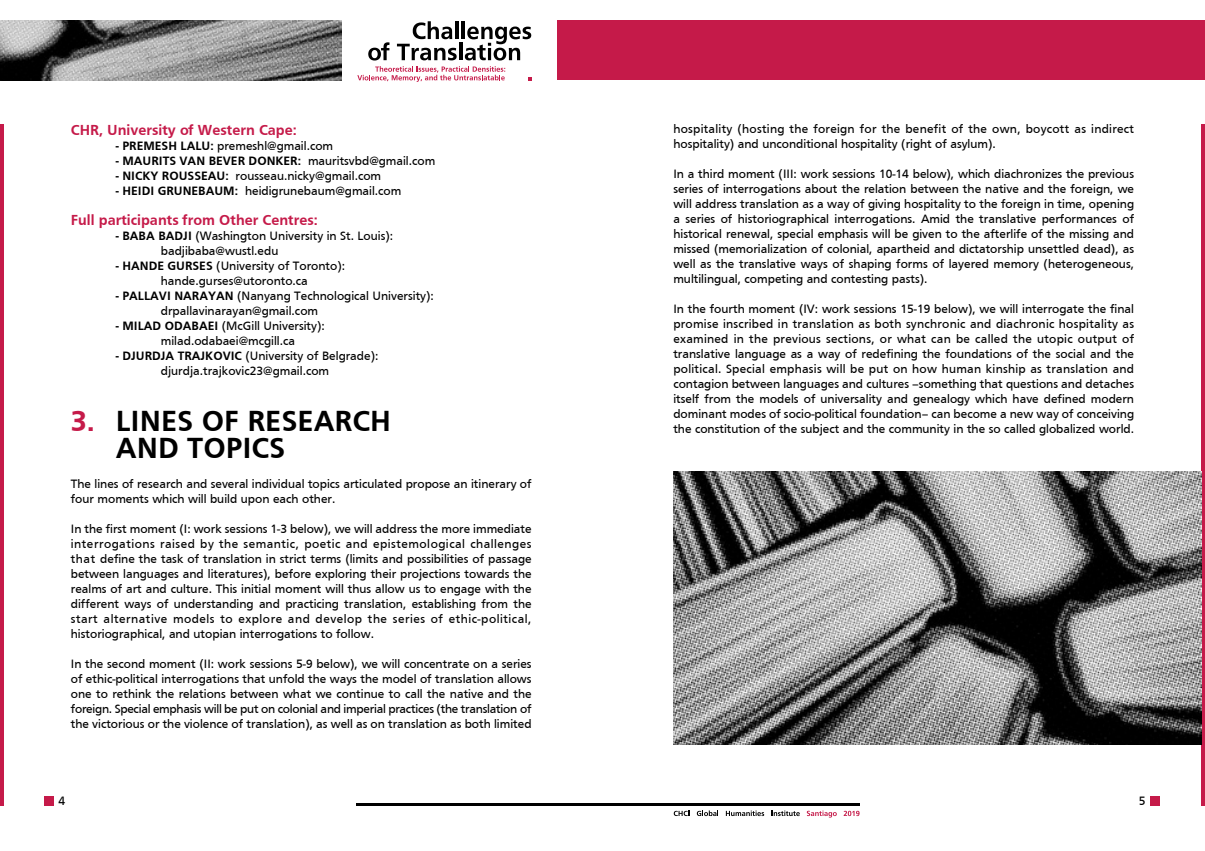
<style>
.page{position:relative;width:1205px;height:851px;background:#fff}
.page>*{position:absolute;margin:0;border:0;box-sizing:border-box;transform-origin:0 0}
.t1{font:700 30px "Frutiger";color:#000}
.t2{font:700 15px "Frutiger";color:#c51a49}
.t3{font:12.5px/15px "Frutiger";color:#000}
.t4{font:12.5px/15px "Frutiger";letter-spacing:.02em;color:#000}
.t5{font:700 12.5px "Frutiger";color:#000}
.s1{font-weight:700}
.s2{font-weight:400}
.s3{color:#c51a49}
</style>
<div class="page">
<div style="left:1150px;top:796px;width:10px;height:9px;background:#c51a49"></div>
<div style="left:45px;top:796px;width:9px;height:9px;background:#c51a49"></div>
<hr style="left:1201px;top:124px;width:4px;height:681px;background:#c51a49">
<hr style="left:0;top:124px;width:4px;height:681px;background:#c51a49">
<hr style="left:455px;top:21px;width:3px;height:18px;background:#000">
<hr style="left:462px;top:21px;width:3px;height:18px;background:#000">
<svg style="left:368px;top:42px;width:21px;height:18px"></svg>
<svg style="left:397px;top:21px;width:60px;height:39px"></svg>
<hr style="left:459px;top:42px;width:3px;height:18px;background:#000">
<svg style="left:465px;top:27px;width:66px;height:33px"></svg>
<svg style="left:357px;top:66px;width:148px;height:16px"></svg>
<svg style="left:674px;top:810px;width:15px;height:5px"></svg>
<svg style="left:697px;top:810px;width:21px;height:6px"></svg>
<svg style="left:726px;top:810px;width:38px;height:6px"></svg>
<svg style="left:771px;top:810px;width:29px;height:6px"></svg>
<svg style="left:807px;top:810px;width:30px;height:7px"></svg>
<svg style="left:844px;top:810px;width:15px;height:6px"></svg>
<hr style="left:356px;top:803px;width:503px;height:2px;background:#000">
<div style="left:557px;top:20px;width:648px;height:60px;background:#c51a49"></div>
<img style="left:0;top:20px;width:341px;height:60px">
<img style="left:673px;top:471px;width:528px;height:273px">
<p class="t2" style="left:71px;top:121px;width:227px">CHR, University of Western Cape:</p>
<p class="t3" style="left:116px;top:138px;width:219px"><span class="s1">- PREMESH LALU:</span> premeshl@gmail.com</p>
<p class="t5" style="left:116px;top:153px;width:321px">- MAURITS VAN BEVER DONKER: <span class="s2">mauritsvbd@gmail.com</span></p>
<p class="t3" style="left:116px;top:168px;width:267px"><span class="s1">- NICKY ROUSSEAU:</span> rousseau.nicky@gmail.com</p>
<p class="t3" style="left:116px;top:183px;width:287px"><span class="s1">- HEIDI GRUNEBAUM:</span> heidigrunebaum@gmail.com</p>
<p class="t2" style="left:71px;top:211px;width:248px">Full participants from Other Centres:</p>
<p class="t3" style="left:161px;top:228px;width:234px;text-indent:-45px"><span class="s1">- BABA BADJI</span> (Washington University in St. Louis): badjibaba@wustl.edu</p>
<p class="t3" style="left:161px;top:258px;width:186px;text-indent:-45px"><span class="s1">- HANDE GURSES</span> (University of Toronto): hande.gurses@utoronto.ca</p>
<p class="t3" style="left:161px;top:288px;width:274px;text-indent:-45px"><span class="s1">- PALLAVI NARAYAN</span> (Nanyang Technological University): drpallavinarayan@gmail.com</p>
<p class="t3" style="left:161px;top:318px;width:165px;text-indent:-45px"><span class="s1">- MILAD ODABAEI</span> (McGill University): milad.odabaei@mcgill.ca</p>
<p class="t3" style="left:116px;top:348px;width:264px;text-align:center"><span class="s1">- DJURDJA TRAJKOVIC</span> (University of Belgrade): djurdja.trajkovic23@gmail.com</p>
<h1 class="t1" style="left:71px;top:403px;width:322px"><span class="s3">3.</span> LINES OF RESEARCH</h1>
<h1 class="t1" style="left:116px;top:431px;width:171px">AND TOPICS</h1>
<p class="t3" style="left:71px;top:476px;width:462px">The lines of research and several individual topics articulated propose an itinerary of four moments which will build upon each other.</p>
<p class="t3" style="left:71px;top:521px;width:462px;text-align:justify">In the first moment (I: work sessions 1-3 below), we will address the more immediate interrogations raised by the semantic, poetic and epistemological challenges that define the task of translation in strict terms (limits and possibilities of passage between languages and literatures), before exploring their projections towards the realms of art and culture. This initial moment will thus allow us to engage with the different ways of understanding and practicing translation, establishing from the start alternative models to explore and develop the series of ethic-political, historiographical, and utopian interrogations to follow.</p>
<p class="t3" style="left:71px;top:656px;width:462px;text-align:justify">In the second moment (II: work sessions 5-9 below), we will concentrate on a series of ethic-political interrogations that unfold the ways the model of translation allows one to rethink the relations between what we continue to call the native and the foreign. Special emphasis will be put on colonial and imperial practices (the translation of the victorious or the violence of translation), as well as on translation as both limited</p>
<p class="t4" style="left:673px;top:121px;width:462px">hospitality (hosting the foreign for the benefit of the own, boycott as indirect hospitality) and unconditional hospitality (right of asylum).</p>
<p class="t3" style="left:673px;top:166px;width:462px;text-align:justify">In a third moment (III: work sessions 10-14 below), which diachronizes the previous series of interrogations about the relation between the native and the foreign, we will address translation as a way of giving hospitality to the foreign in time, opening a series of historiographical interrogations. Amid the translative performances of historical renewal, special emphasis will be given to the afterlife of the missing and missed (memorialization of colonial, apartheid and dictatorship unsettled dead), as well as the translative ways of shaping forms of layered memory (heterogeneous, multilingual, competing and contesting pasts).</p>
<p class="t3" style="left:673px;top:301px;width:462px;text-align:justify">In the fourth moment (IV: work sessions 15-19 below), we will interrogate the final promise inscribed in translation as both synchronic and diachronic hospitality as examined in the previous sections, or what can be called the utopic output of translative language as a way of redefining the foundations of the social and the political. Special emphasis will be put on how human kinship as translation and contagion between languages and cultures –something that questions and detaches itself from the models of universality and genealogy which have defined modern dominant modes of socio-political foundation– can become a new way of conceiving</p>
<p class="t3" style="left:673px;top:421px;width:462px">the constitution of the subject and the community in the so called globalized world.</p>
<p class="t3" style="left:58px;top:793px;width:8px">4</p>
<p class="t3" style="left:1138px;top:793px;width:8px">5</p>
</div>
